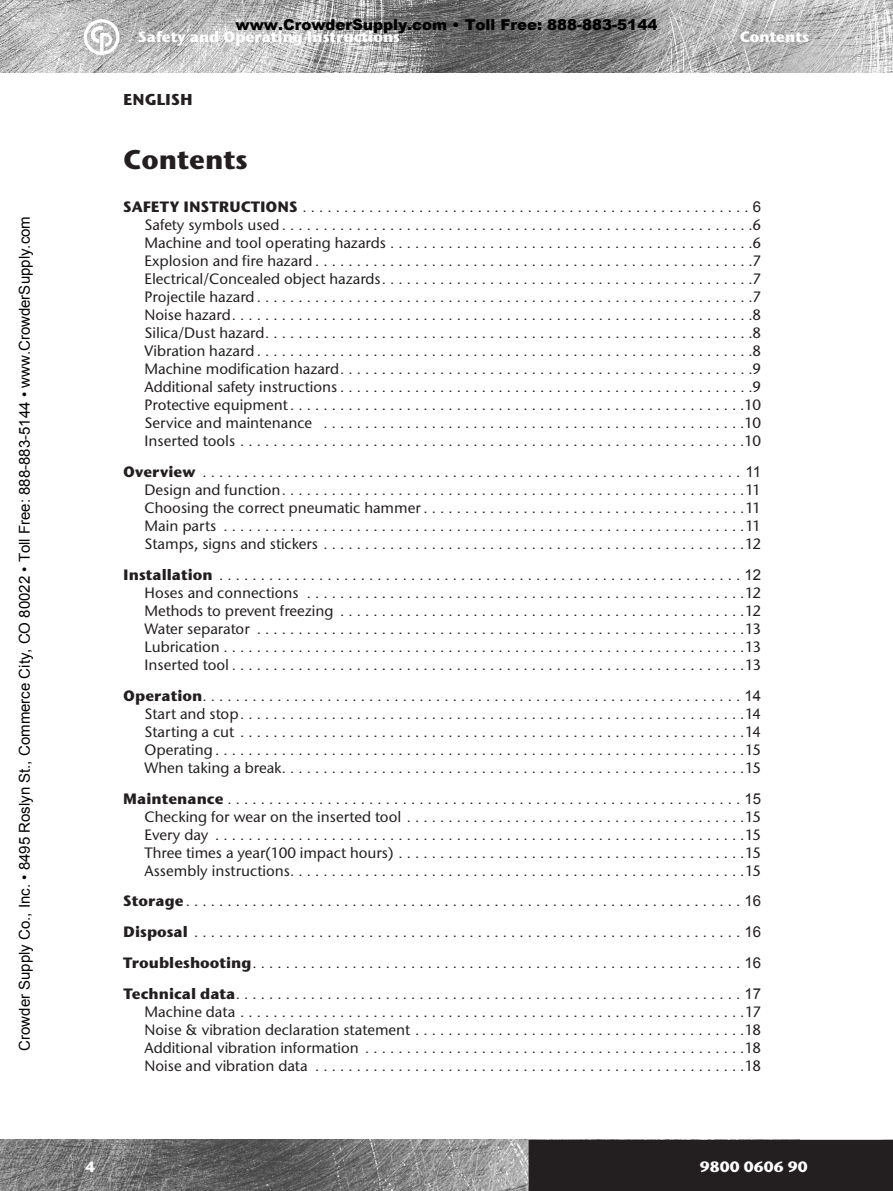
<style>
.page{position:relative;width:893px;height:1191px;background:#fff}
.page>*{position:absolute;margin:0;border:0;box-sizing:border-box;transform-origin:0 0}
.t1{font:700 27px "Stone Sans ITC";color:#231f20}
.t2{font:700 15.75px "Stone Sans ITC";color:#231f20}
.t3{font:15px/18px "Arial";color:#231f20;text-align:justify}
.t4{font:15px "Arial";color:#000}
.t5{font:700 15px "Stone Sans ITC";color:#fff}
.t6{font:900 15px "Arial";color:#000}
.s1{font-family:"Stone Sans ITC";font-weight:700}
.s2{font-family:"Stone Sans ITC";font-weight:500}
</style>
<div class="page">
<img style="left:0;top:0;width:893px;height:72px">
<svg style="left:84px;top:19px;width:36px;height:36px"></svg>
<img style="left:0;top:1140px;width:529px;height:51px">
<div style="left:529px;top:1140px;width:364px;height:51px;background:#231f20"></div>
<p class="t4" style="left:15px;top:1050px;width:836px;rotate:-90deg">Crowder Supply Co., Inc. • 8495 Roslyn St., Commerce City, CO 80022 • Toll Free: 888-883-5144 • www.CrowderSupply.com</p>
<p class="t6" style="left:236px;top:13px;width:423px">www.CrowderSupply.com • Toll Free: 888-883-5144</p>
<p class="t5" style="left:138px;top:27px;width:263px">Safety and Operating I nstructions</p>
<p class="t5" style="left:740px;top:27px;width:71px">Contents</p>
<p class="t2" style="left:123px;top:89px;width:71px">English</p>
<h1 class="t1" style="left:123px;top:142px;width:126px">Contents</h1>
<p class="t3" style="left:145px;top:198px;width:618px;text-indent:-21px"><span class="s1">SAFETY INSTRUCTIONS</span> ......................................................6<br><span class="s2">Safety symbols used</span> ... ..................................................... <span class="s2">6<br>Machine and tool operating hazards</span> .. ......................................... <span class="s2">6<br>Explosion and fire hazard</span> ... ................................................. <span class="s2">7<br>Electrical/Concealed object hazards</span> ... ......................................... <span class="s2">7<br>Projectile hazard</span> ... ........................................................ <span class="s2">7<br>Noise hazard</span> ... ........................................................... <span class="s2">8<br>Silica/Dust hazard</span> ... ....................................................... <span class="s2">8<br>Vibration hazard</span> ... ........................................................ <span class="s2">8<br>Machine modification hazard</span> ... .............................................. <span class="s2">9<br>Additional safety instructions</span> ... .............................................. <span class="s2">9<br>Protective equipment</span> ... ................................................... <span class="s2">10<br>Service and maintenance</span> .. ................................................ <span class="s2">10<br>Inserted tools</span> .. .......................................................... <span class="s2">10</span></p>
<p class="t3" style="left:145px;top:463px;width:618px;text-indent:-21px"><span class="s1">Overview</span> .. . ..............................................................11<br><span class="s2">Design and function</span> ... .................................................... <span class="s2">11<br>Choosing the correct pneumatic hammer</span> ... ................................... <span class="s2">11<br>Main parts</span> .. ............................................................ <span class="s2">11<br>Stamps, signs and stickers</span> .. ................................................ <span class="s2">12</span></p>
<p class="t3" style="left:145px;top:566px;width:618px;text-indent:-21px"><span class="s1">Installation</span> . ..............................................................12<br><span class="s2">Hoses and connections</span> . . .................................................. <span class="s2">12<br>Methods to prevent freezing</span> .. .............................................. <span class="s2">12<br>Water separator</span> .. ........................................................ <span class="s2">13<br>Lubrication</span> ... ........................................................... <span class="s2">13<br>Inserted tool</span> ... .......................................................... <span class="s2">13</span></p>
<p class="t3" style="left:145px;top:686px;width:618px;text-indent:-21px"><span class="s1">Operation</span> .................................................................14<br><span class="s2">Start and stop</span> .. . ......................................................... <span class="s2">14<br>Starting a cut</span> .. .......................................................... <span class="s2">14<br>Operating</span> ... ............................................................ <span class="s2">15<br>When taking a break</span> ... .................................................... <span class="s2">15</span></p>
<p class="t3" style="left:145px;top:789px;width:618px;text-indent:-21px"><span class="s1">Maintenance</span> . .............................................................15<br><span class="s2">Checking for wear on the inserted tool</span> . . ...................................... <span class="s2">15<br>Every day</span> .. ............................................................. <span class="s2">15<br>Three times a year(100 impact hours)</span> .. ....................................... <span class="s2">15<br>Assembly instructions</span> ... ................................................... <span class="s2">15</span></p>
<p class="t3" style="left:123px;top:886px;width:639px;line-height:30.8px"><span class="s1">Storage</span> ...................................................................16<br><span class="s1">Disposal</span> . . . ...............................................................16<br><span class="s1">Troubleshooting</span> ...........................................................16<br><span class="s1">Technical data</span> .............................................................17</p>
<p class="t3" style="left:145px;top:1002px;width:618px"><span class="s2">Machine data</span> . . .......................................................... <span class="s2">17<br>Noise &amp; vibration declaration statement</span> ... .................................... <span class="s2">18<br>Additional vibration information</span> .. ........................................... <span class="s2">18<br>Noise and vibration data</span> .. ................................................. <span class="s2">18</span></p>
<p class="t5" style="left:700px;top:1157px;width:110px">9800 0606 90</p>
</div>
